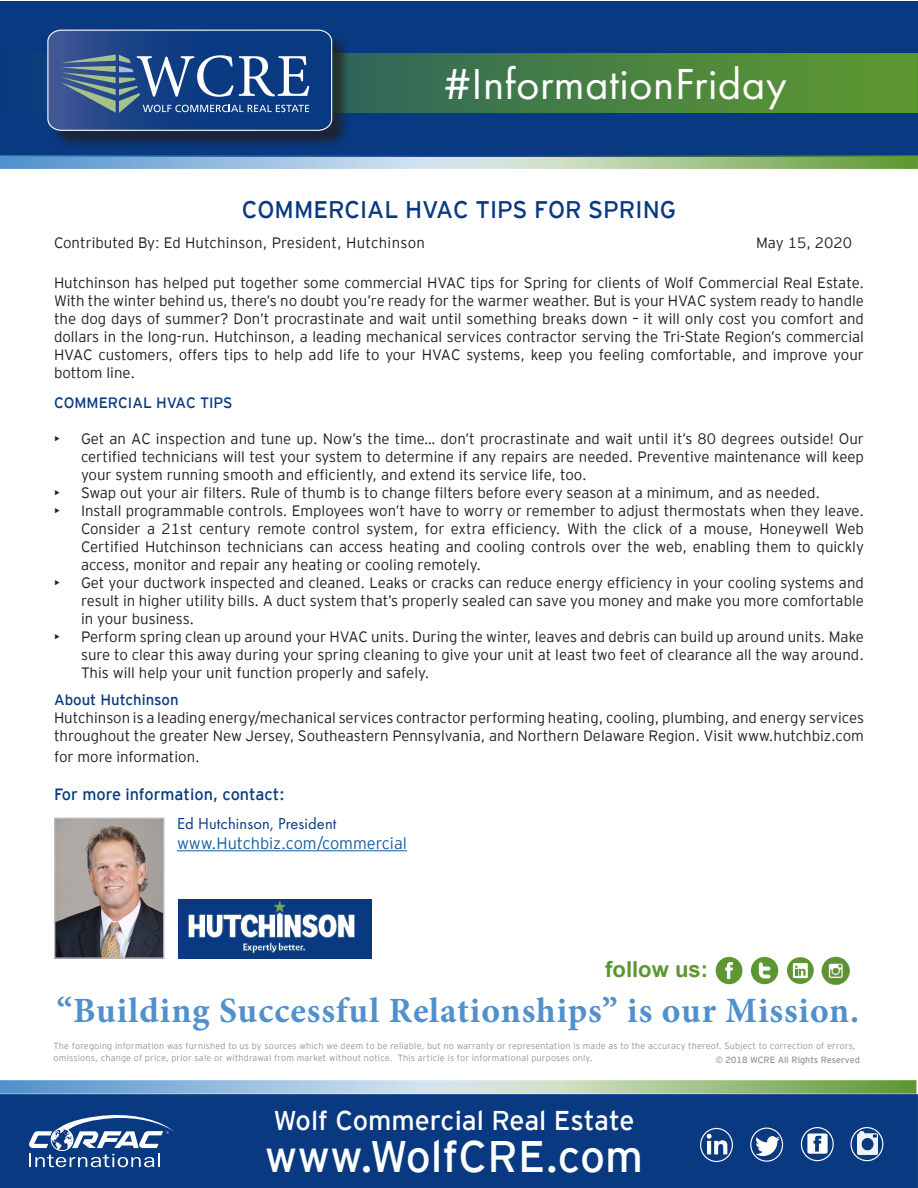
<style>
.page{position:relative;width:918px;height:1188px;background:#fff}
.page>*{position:absolute;margin:0;border:0;box-sizing:border-box;transform-origin:0 0}
.t1{font:45px "Futura PT";letter-spacing:.01em;color:#fff}
.t2{font:44.1px "EY Interstate";color:#fff}
.t3{font:700 35.55px "Minion Pro";letter-spacing:.025em;color:#5090cc}
.t4{font:27.15px "EY Interstate";color:#fff}
.t5{font:24px "EY Interstate";color:#083981}
.t6{font:700 22.05px "Arial";color:#5c9731}
.t7{font:16.5px "Futura PT";letter-spacing:.01em;color:#093981}
.t8{font:300 16.35px "EY Interstate";color:#175d9e}
.t9{font:16.35px "EY Interstate";color:#083981}
.t10{font:300 15px/18px "EY Interstate";color:#231f20;text-align:justify}
.t11{font:15px "EY Interstate";color:#083981}
.t12{font:300 9px/12px "EY Interstate";letter-spacing:.02em;color:#939598}
.t13{font:9px "EY Interstate";color:#939598}
.s1{color:#083981}
</style>
<div class="page">
<div style="left:0;top:1px;width:918px;height:155px;background:#083981"></div>
<div style="left:0;top:1094px;width:918px;height:94px;background:#083981"></div>
<svg style="left:351px;top:53px;width:567px;height:60px;background:#488142"></svg>
<div style="left:50px;top:32px;width:301px;height:117px;background:#231f20;opacity:.75"></div>
<svg style="left:47px;top:30px;width:285px;height:101px"></svg>
<svg style="left:558px;top:155px;width:360px;height:14px;background:#88b076"></svg>
<svg style="left:0;top:155px;width:558px;height:14px;background:#8fb4d5"></svg>
<svg style="left:29px;top:1115px;width:146px;height:52px"></svg>
<img style="left:705px;top:1132px;width:25px;height:25px">
<div style="left:700px;top:1128px;width:33px;height:34px;border:1px solid #fff;border-radius:50%"></div>
<img style="left:756px;top:1136px;width:24px;height:20px">
<div style="left:750px;top:1128px;width:33px;height:34px;border:1px solid #fff;border-radius:50%"></div>
<img style="left:806px;top:1133px;width:22px;height:22px">
<div style="left:801px;top:1127px;width:33px;height:34px;border:1px solid #fff;border-radius:50%"></div>
<div style="left:851px;top:1127px;width:32px;height:34px;border:1px solid #fff;border-radius:50%"></div>
<img style="left:857px;top:1132px;width:21px;height:22px">
<svg style="left:557px;top:1080px;width:359px;height:14px;background:#9abe7f"></svg>
<svg style="left:0;top:1080px;width:557px;height:14px;background:#a4c5df"></svg>
<svg style="left:751px;top:957px;width:27px;height:27px"></svg>
<svg style="left:787px;top:957px;width:27px;height:27px"></svg>
<svg style="left:716px;top:957px;width:26px;height:27px"></svg>
<img style="left:821px;top:956px;width:29px;height:29px">
<img style="left:56px;top:820px;width:106px;height:137px">
<div style="left:54px;top:818px;width:110px;height:141px;border:1px solid #bcbdc0"></div>
<div style="left:178px;top:899px;width:193px;height:60px;background:#083981"></div>
<img style="left:188px;top:901px;width:167px;height:53px">
<hr style="left:177px;top:851px;width:230px;height:1px;background:#175d9e">
<h1 class="t1" style="left:444px;top:57px;width:344px">#InformationFriday</h1>
<p class="t5" style="left:242px;top:192px;width:436px">COMMERCIAL HVAC TIPS FOR SPRING</p>
<p class="t10" style="left:54px;top:233px;width:373px">Contributed By<span class="s1">:</span> Ed Hutchinson, President, Hutchinson</p>
<p class="t10" style="left:756px;top:233px;width:98px">May 15, 2020</p>
<p class="t10" style="left:54px;top:273px;width:812px">Hutchinson has helped put together some commercial HVAC tips for Spring for clients of Wolf Commercial Real Estate.<br>With the winter behind us, there’s no doubt you’re ready for the warmer weather. But is your HVAC system ready to handle the dog days of summer? Don’t procrastinate and wait until something breaks down – it will only cost you comfort and dollars in the long-run. Hutchinson, a leading mechanical services contractor serving the Tri-State Region’s commercial HVAC customers, offers tips to help add life to your HVAC systems, keep you feeling comfortable, and improve your bottom line.</p>
<p class="t11" style="left:54px;top:392px;width:180px">COMMERCIAL HVAC TIPS</p>
<p class="t10" style="left:81px;top:429px;width:785px;text-indent:-27px">• Get an AC inspection and tune up. Now’s the time… don’t procrastinate and wait until it’s 80 degrees outside! Our certified technicians will test your system to determine if any repairs are needed. Preventive maintenance will keep your system running smooth and efficiently, and extend its service life, too.</p>
<p class="t10" style="left:54px;top:483px;width:768px">• Swap out your air filters. Rule of thumb is to change filters before every season at a minimum, and as needed.</p>
<p class="t10" style="left:81px;top:501px;width:785px;text-indent:-27px">• Install programmable controls. Employees won’t have to worry or remember to adjust thermostats when they leave.<br>Consider a 21st century remote control system, for extra efficiency. With the click of a mouse, Honeywell Web Certified Hutchinson technicians can access heating and cooling controls over the web, enabling them to quickly access, monitor and repair any heating or cooling remotely.</p>
<p class="t10" style="left:81px;top:573px;width:785px;text-indent:-27px">• Get your ductwork inspected and cleaned. Leaks or cracks can reduce energy efficiency in your cooling systems and result in higher utility bills. A duct system that’s properly sealed can save you money and make you more comfortable in your business.</p>
<p class="t10" style="left:81px;top:627px;width:785px;text-indent:-27px">• Perform spring clean up around your HVAC units. During the winter, leaves and debris can build up around units. Make sure to clear this away during your spring cleaning to give your unit at least two feet of clearance all the way around.<br>This will help your unit function properly and safely.</p>
<p class="t11" style="left:54px;top:689px;width:126px">About Hutchinson</p>
<p class="t10" style="left:54px;top:708px;width:812px">Hutchinson is a leading energy/mechanical services contractor performing heating, cooling, plumbing, and energy services throughout the greater New Jersey, Southeastern Pennsylvania, and Northern Delaware Region. Visit www.hutchbiz.com</p>
<p class="t10" style="left:54px;top:747px;width:147px">for more information.</p>
<p class="t9" style="left:54px;top:782px;width:232px">For more information, contact:</p>
<p class="t7" style="left:177px;top:814px;width:161px">Ed Hutchinson, President</p>
<p class="t8" style="left:177px;top:831px;width:231px">www.Hutchbiz.com/commercial</p>
<p class="t6" style="left:605px;top:954px;width:104px">follow us:</p>
<h3 class="t3" style="left:57px;top:986px;width:804px">“Building Successful Relationships” is our Mission.</h3>
<p class="t12" style="left:54px;top:1039px;width:804px">The foregoing information was furnished to us by sources which we deem to be reliable, but no warranty or representation is made as to the accuracy thereof. Subject to correction of errors, omissions, change of price, prior sale or withdrawal from market without notice. This article is for informational purposes only.</p>
<p class="t13" style="left:715px;top:1054px;width:146px">© 2018 WCRE All Rights Reserved</p>
<h3 class="t4" style="left:273px;top:1101px;width:363px">Wolf Commercial Real Estate</h3>
<h2 class="t2" style="left:265px;top:1125px;width:380px">www.WolfCRE.com</h2>
</div>
